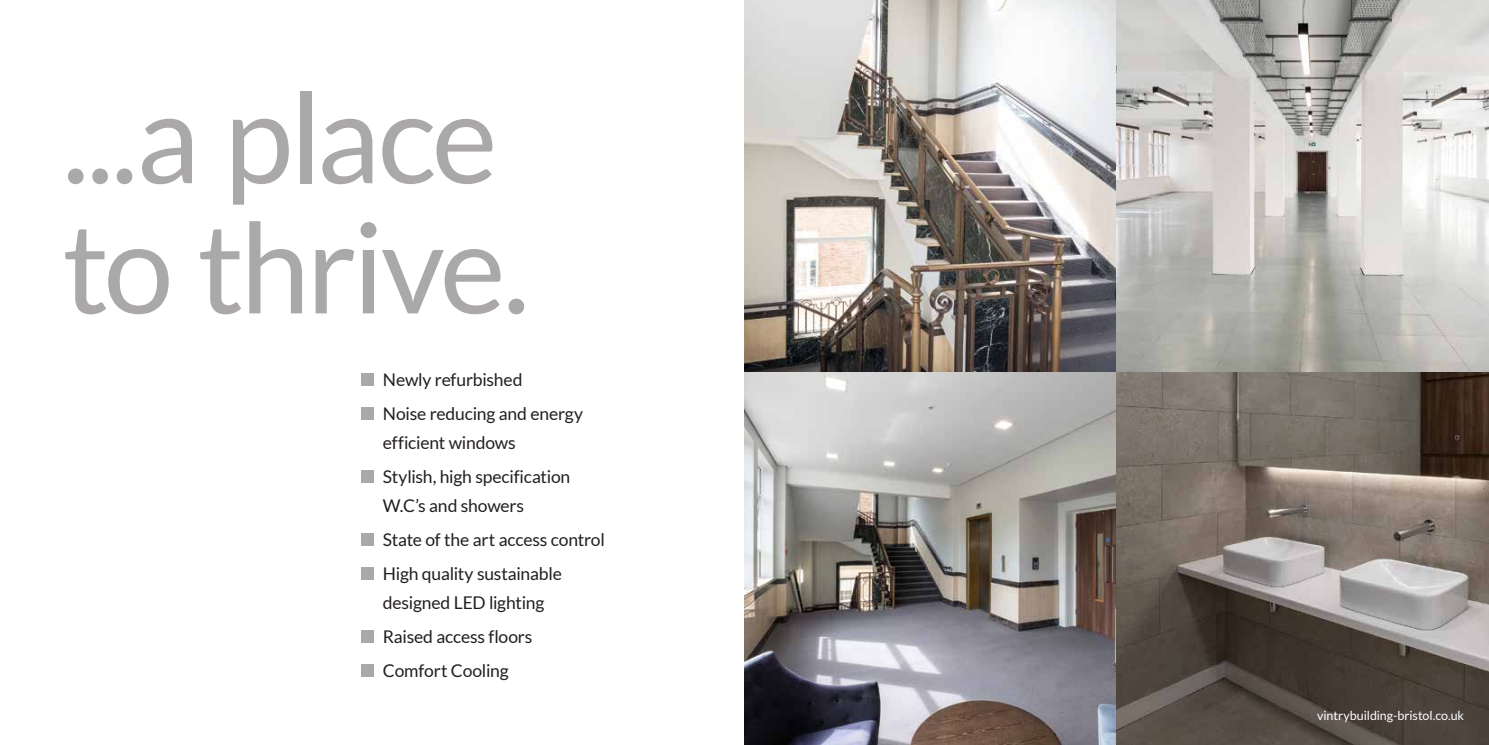
<style>
.page{position:relative;width:1489px;height:745px;background:#fff}
.page>*{position:absolute;margin:0;border:0;box-sizing:border-box;transform-origin:0 0}
.t1{font:125px/130px "Lato";letter-spacing:-.035em;color:#aaa8a8}
.t2{font:17.5px/34.1px "Lato";letter-spacing:-.01em;color:#231e21}
.t3{font:12.5px "Lato";letter-spacing:-.005em;color:#fff}
</style>
<div class="page">
<img style="left:744px;top:0;width:372px;height:372px">
<img style="left:744px;top:372px;width:372px;height:372px">
<svg style="left:1116px;top:0;width:372px;height:372px;background:#c2c1bd"></svg>
<svg style="left:1116px;top:372px;width:372px;height:372px;background:#70675f"></svg>
<div style="left:361px;top:373px;width:13px;height:12px;background:#aaa8a8"></div>
<div style="left:361px;top:407px;width:13px;height:12px;background:#aaa8a8"></div>
<div style="left:361px;top:470px;width:13px;height:12px;background:#aaa8a8"></div>
<div style="left:361px;top:533px;width:13px;height:12px;background:#aaa8a8"></div>
<div style="left:361px;top:567px;width:13px;height:12px;background:#aaa8a8"></div>
<div style="left:361px;top:629px;width:13px;height:13px;background:#aaa8a8"></div>
<div style="left:361px;top:663px;width:13px;height:13px;background:#aaa8a8"></div>
<h1 class="t1" style="left:62px;top:72px;width:468px">...a place to thrive.</h1>
<p class="t2" style="left:383px;top:362px;width:202px">Newly refurbished<br>Noise reducing and energy</p>
<p class="t2" style="left:383px;top:425px;width:189px">efficient windows<br>Stylish, high specification</p>
<p class="t2" style="left:383px;top:487px;width:223px">W.C’s and showers<br>State of the art access control<br>High quality sustainable</p>
<p class="t2" style="left:383px;top:584px;width:163px">designed LED lighting<br>Raised access floors<br>Comfort Cooling</p>
<p class="t3" style="left:1316px;top:707px;width:149px">vintrybuilding-bristol.co.uk</p>
</div>
